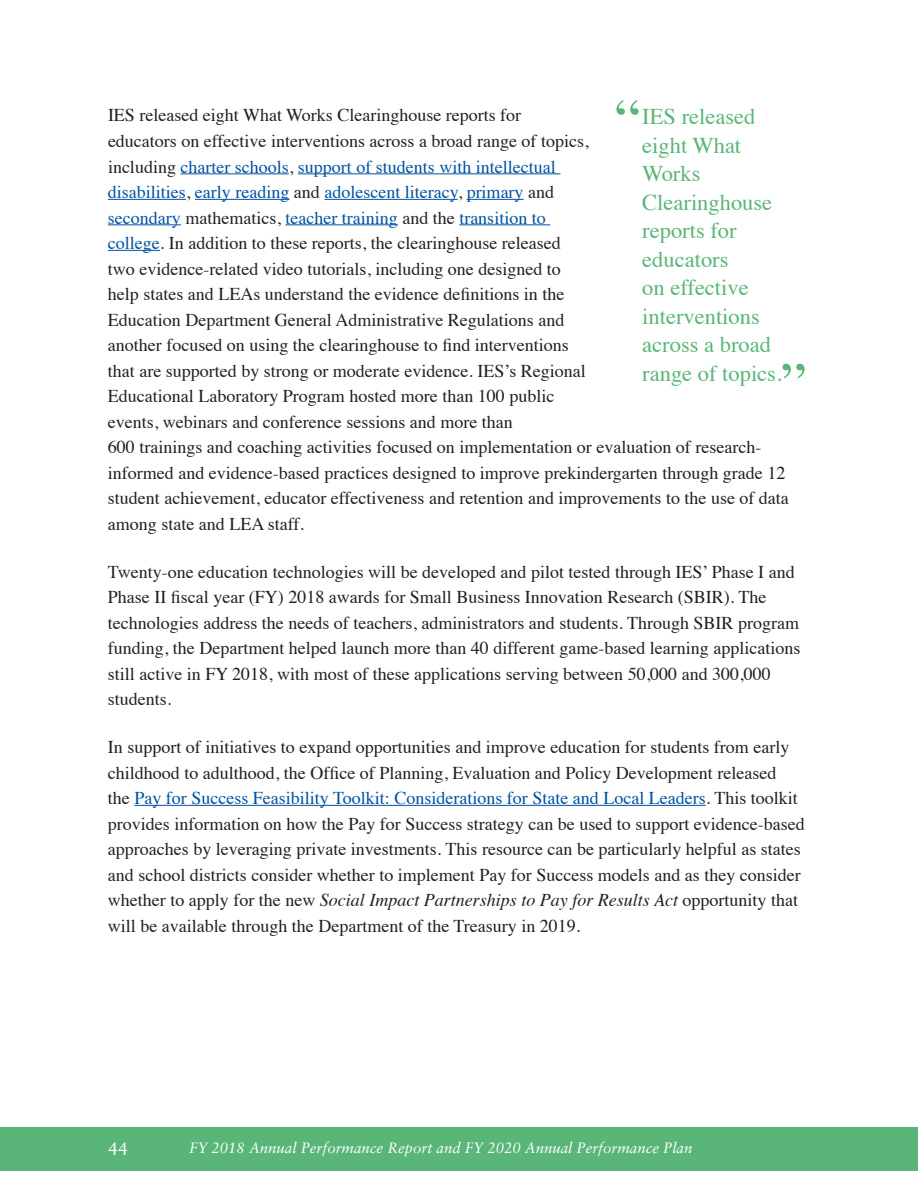
<style>
.page{position:relative;width:918px;height:1188px;background:#fff}
.page>*{position:absolute;margin:0;border:0;box-sizing:border-box;transform-origin:0 0}
.t1{font:60px "Times";color:#59b678}
.t2{font:22.5px/28.5px "Times";color:#59b678}
.t3{font:18px/25.5px "Times";color:#231f20}
.t4{font:18px "Sabon LT Pro";color:#fff}
.t5{font:italic 15px "Sabon LT Pro";color:#fff}
.s1{color:#0052a2}
.s2{font-style:italic}
</style>
<div class="page">
<div style="left:0;top:1128px;width:918px;height:43px;background:#59b678"></div>
<hr style="left:180px;top:174px;width:109px;height:1px;background:#0052a2">
<hr style="left:298px;top:174px;width:262px;height:1px;background:#0052a2">
<hr style="left:108px;top:199px;width:78px;height:1px;background:#0052a2">
<hr style="left:195px;top:199px;width:94px;height:1px;background:#0052a2">
<hr style="left:324px;top:199px;width:134px;height:1px;background:#0052a2">
<hr style="left:467px;top:199px;width:57px;height:1px;background:#0052a2">
<hr style="left:108px;top:225px;width:73px;height:1px;background:#0052a2">
<hr style="left:285px;top:225px;width:113px;height:1px;background:#0052a2">
<hr style="left:459px;top:225px;width:91px;height:1px;background:#0052a2">
<hr style="left:108px;top:250px;width:52px;height:1px;background:#0052a2">
<hr style="left:134px;top:805px;width:572px;height:1px;background:#0052a2">
<p class="t1" style="left:615px;top:64px;width:28px">“</p>
<p class="t2" style="left:642px;top:101px;width:141px">IES released eight What<br>Works<br>Clearinghouse reports for educators<br>on effective interventions across a broad range of topics.</p>
<p class="t3" style="left:108px;top:101px;width:682px">IES released eight What Works Clearinghouse reports for<br>educators on effective interventions across a broad range of topics,<br>including <span class="s1">charter schools</span>, <span class="s1">support of students with intellectual<br>disabilities</span>, <span class="s1">early reading</span> and <span class="s1">adolescent literacy</span>, <span class="s1">primary</span> and<br><span class="s1">secondary</span> mathematics, <span class="s1">teacher training</span> and the <span class="s1">transition to<br>college</span>. In addition to these reports, the clearinghouse released<br>two evidence-related video tutorials, including one designed to<br>help states and LEAs understand the evidence definitions in the<br>Education Department General Administrative Regulations and<br>another focused on using the clearinghouse to find interventions<br>that are supported by strong or moderate evidence. IES’s Regional<br>Educational Laboratory Program hosted more than 100 public<br>events, webinars and conference sessions and more than<br>600 trainings and coaching activities focused on implementation or evaluation of research&shy;informed and evidence-based practices designed to improve prekindergarten through grade 12 student achievement, educator effectiveness and retention and improvements to the use of data among state and LEA staff.</p>
<p class="t3" style="left:108px;top:557px;width:694px">Twenty-one education technologies will be developed and pilot tested through IES’ Phase I and Phase II fiscal year (FY) 2018 awards for Small Business Innovation Research (SBIR). The technologies address the needs of teachers, administrators and students. Through SBIR program funding, the Department helped launch more than 40 different game-based learning applications still active in FY 2018, with most of these applications serving between 50,000 and 300,000 students.</p>
<p class="t3" style="left:108px;top:733px;width:698px">In support of initiatives to expand opportunities and improve education for students from early childhood to adulthood, the Office of Planning, Evaluation and Policy Development released<br>the <span class="s1">Pay for Success Feasibility Toolkit: Considerations for State and Local Leaders</span>. This toolkit provides information on how the Pay for Success strategy can be used to support evidence-based approaches by leveraging private investments. This resource can be particularly helpful as states and school districts consider whether to implement Pay for Success models and as they consider whether to apply for the new <span class="s2">Social Impact Partnerships to Pay for Results Act</span> opportunity that will be available through the Department of the Treasury in 2019.</p>
<p class="t1" style="left:780px;top:328px;width:28px">”</p>
<p class="t4" style="left:108px;top:1138px;width:22px">44</p>
<p class="t5" style="left:189px;top:1138px;width:505px">FY 2018 Annual Performance Report and FY 2020 Annual Performance Plan</p>
</div>
